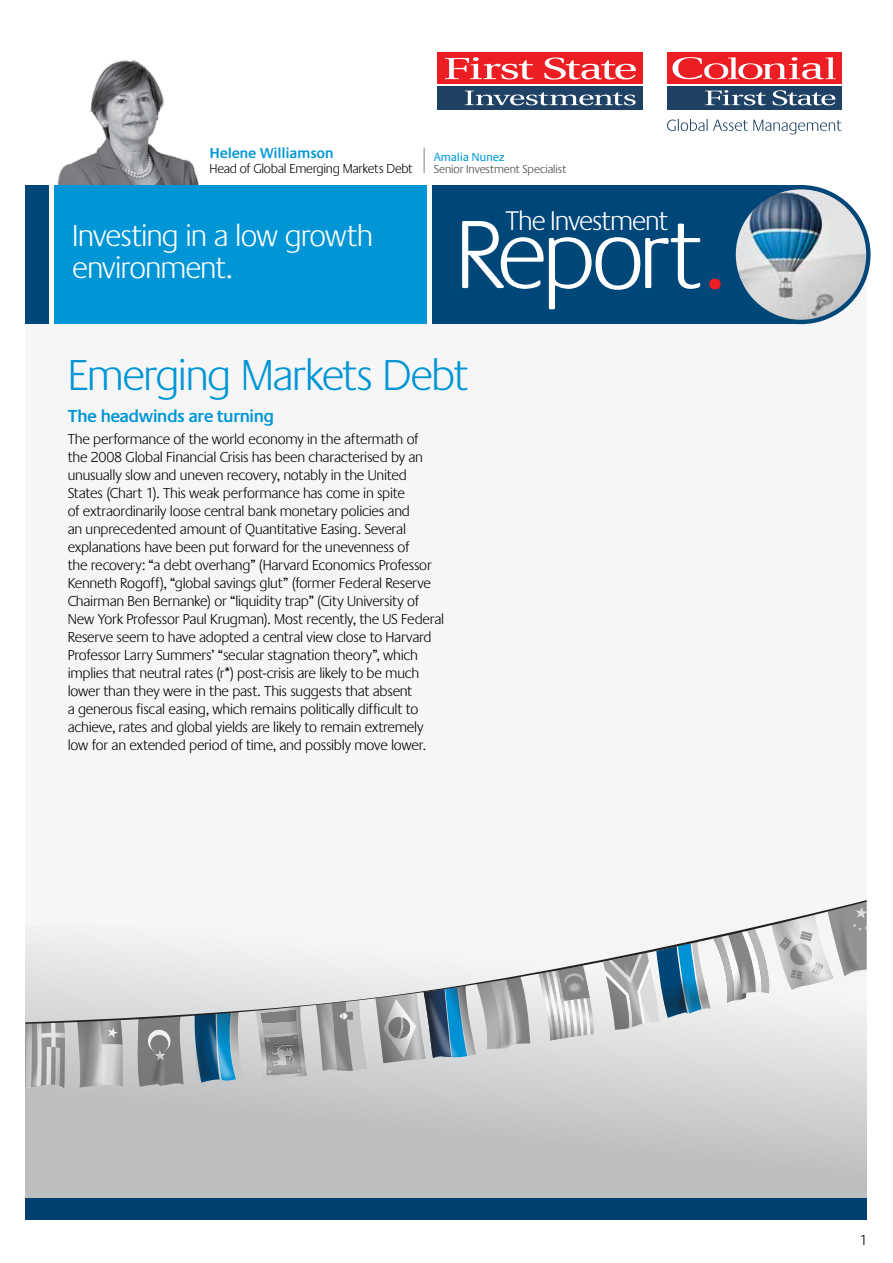
<style>
.page{position:relative;width:893px;height:1263px;background:#fff}
.page>*{position:absolute;margin:0;border:0;box-sizing:border-box;transform-origin:0 0}
.t1{font:300 100.5px "Praxis EF";letter-spacing:-.05em;color:#fff}
.t2{font:300 45px "Praxis EF";letter-spacing:-.035em;color:#0096d6}
.t3{font:300 31.5px/31.5px "Praxis EF";letter-spacing:-.03em;color:#fff}
.t4{font:300 28.05px "Praxis EF";letter-spacing:-.03em;color:#fff}
.t5{font:600 18px "Praxis EF";letter-spacing:-.04em;color:#0096d6}
.t6{font:300 15px/18px "Praxis EF";letter-spacing:-.015em;color:#000}
.t7{font:600 15px "Praxis EF";letter-spacing:-.02em;color:#0096d6}
.t8{font:300 13.5px "Praxis EF";letter-spacing:-.015em;color:#000}
.t9{font:300 12px "Praxis EF";letter-spacing:-.005em;color:#414042}
.t10{font:12px "Praxis EF";letter-spacing:-.025em;color:#009eda}
.s1{color:#ed1d24}
</style>
<div class="page">
<div style="left:25px;top:272px;width:842px;height:926px;background:#f6f6f6"></div>
<div style="left:37px;top:185px;width:446px;height:139px;background:#fff"></div>
<div style="left:667px;top:52px;width:174px;height:32px;background:#ed1d24"></div>
<svg style="left:672px;top:57px;width:164px;height:22px"></svg>
<div style="left:667px;top:86px;width:174px;height:24px;background:#1e4164"></div>
<svg style="left:705px;top:90px;width:61px;height:15px"></svg>
<svg style="left:772px;top:90px;width:63px;height:15px"></svg>
<svg style="left:667px;top:119px;width:174px;height:15px"></svg>
<div style="left:432px;top:185px;width:369px;height:139px;background:#004779"></div>
<div style="left:25px;top:185px;width:24px;height:139px;background:#004779"></div>
<img style="left:736px;top:187px;width:132px;height:135px">
<div style="left:731px;top:185px;width:139px;height:139px;border:4px solid #004779;border-radius:50%"></div>
<div style="left:25px;top:1198px;width:842px;height:22px;background:#004070"></div>
<div style="left:438px;top:52px;width:205px;height:32px;background:#ed1d24"></div>
<svg style="left:445px;top:57px;width:89px;height:22px"></svg>
<svg style="left:544px;top:57px;width:92px;height:23px"></svg>
<div style="left:438px;top:86px;width:205px;height:24px;background:#1e4164"></div>
<svg style="left:465px;top:91px;width:171px;height:14px"></svg>
<img style="left:57px;top:59px;width:142px;height:126px">
<div style="left:54px;top:185px;width:373px;height:139px;background:#0096d6"></div>
<svg style="left:25px;top:1025px;width:842px;height:173px"></svg>
<img style="left:229px;top:1025px;width:18px;height:69px">
<img style="left:183px;top:1025px;width:46px;height:70px">
<div style="left:25px;top:1150px;width:842px;height:36px;background:#bcbec0"></div>
<img style="left:611px;top:1030px;width:56px;height:11px">
<svg style="left:538px;top:1025px;width:57px;height:16px"></svg>
<svg style="left:255px;top:1025px;width:52px;height:54px"></svg>
<img style="left:530px;top:1025px;width:7px;height:34px">
<img style="left:75px;top:1025px;width:51px;height:74px">
<img style="left:78px;top:1033px;width:44px;height:66px">
<svg style="left:363px;top:1025px;width:4px;height:46px"></svg>
<img style="left:307px;top:1025px;width:56px;height:63px">
<img style="left:25px;top:1025px;width:50px;height:76px">
<svg style="left:25px;top:1025px;width:40px;height:64px"></svg>
<svg style="left:136px;top:1025px;width:48px;height:62px"></svg>
<img style="left:142px;top:1040px;width:41px;height:60px">
<img style="left:133px;top:1034px;width:48px;height:62px">
<svg style="left:603px;top:1025px;width:264px;height:5px"></svg>
<img style="left:416px;top:1063px;width:57px;height:11px">
<svg style="left:375px;top:1025px;width:155px;height:38px"></svg>
<svg style="left:25px;top:900px;width:842px;height:125px"></svg>
<svg style="left:424px;top:148px;width:1px;height:25px"></svg>
<p class="t7" style="left:210px;top:145px;width:126px">Helene Williamson</p>
<p class="t8" style="left:210px;top:161px;width:205px">Head of Global Emerging Markets Debt</p>
<h3 class="t3" style="left:72px;top:221px;width:302px">Investing in a low growth environment.</h3>
<p class="t10" style="left:434px;top:150px;width:73px">Amalia Nunez</p>
<p class="t9" style="left:434px;top:162px;width:134px">Senior Investment Specialist</p>
<h3 class="t4" style="left:505px;top:206px;width:164px">The Investment</h3>
<h1 class="t1" style="left:455px;top:202px;width:272px">Report<span class="s1">.</span></h1>
<h2 class="t2" style="left:68px;top:351px;width:402px">Emerging Markets Debt</h2>
<p class="t5" style="left:68px;top:406px;width:208px">The headwinds are turning</p>
<p class="t6" style="left:68px;top:430px;width:378px">The performance of the world economy in the aftermath of<br>the 2008 Global Financial Crisis has been characterised by an unusually slow and uneven recovery, notably in the United States (Chart 1). This weak performance has come in spite<br>of extraordinarily loose central bank monetary policies and<br>an unprecedented amount of Quantitative Easing. Several explanations have been put forward for the unevenness of<br>the recovery: “a debt overhang” (Harvard Economics Professor Kenneth Rogoff), “global savings glut” (former Federal Reserve Chairman Ben Bernanke) or “liquidity trap” (City University of New York Professor Paul Krugman). Most recently, the US Federal Reserve seem to have adopted a central view close to Harvard Professor Larry Summers’ “secular stagnation theory”, which implies that neutral rates (r*) post-crisis are likely to be much lower than they were in the past. This suggests that absent<br>a generous fiscal easing, which remains politically difficult to achieve, rates and global yields are likely to remain extremely low for an extended period of time, and possibly move lower.</p>
<p class="t6" style="left:859px;top:1231px;width:10px">1</p>
</div>
